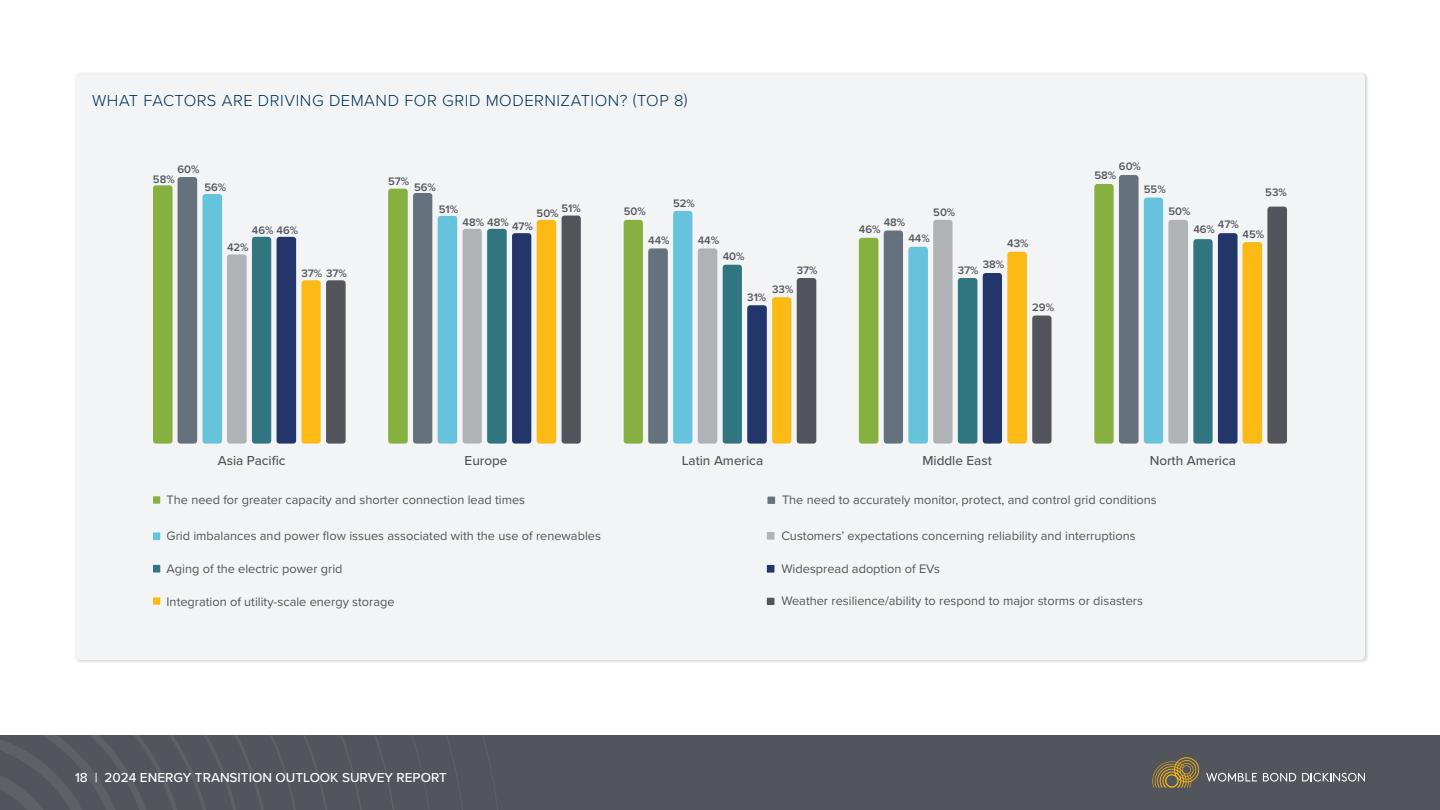
<style>
.page{position:relative;width:1440px;height:810px;background:#fff}
.page>*{position:absolute;margin:0;border:0;box-sizing:border-box;transform-origin:0 0}
.t1{font:300 16.5px "Proxima Nova";letter-spacing:.03em;color:#003056}
.t2{font:500 13.5px "Proxima Nova";color:#53555d}
.t3{font:500 13.5px "Proxima Nova";color:#fff}
.t4{font:12.75px "Proxima Nova";color:#53555d}
.t5{font:600 11.25px "Proxima Nova";color:#53555d}
</style>
<div class="page">
<div style="left:0;top:735px;width:1440px;height:75px;background:#53555c"></div>
<svg style="left:0;top:735px;width:394px;height:75px"></svg>
<svg style="left:1152px;top:757px;width:47px;height:31px"></svg>
<svg style="left:1263px;top:773px;width:33px;height:9px"></svg>
<svg style="left:1302px;top:773px;width:63px;height:9px"></svg>
<svg style="left:1206px;top:773px;width:51px;height:9px"></svg>
<div style="left:75px;top:73px;width:1290px;height:587px;background:#f3f4f5;border-radius:4px"></div>
<svg style="left:153px;top:184px;width:25px;height:260px;fill:#86b140"></svg>
<svg style="left:178px;top:175px;width:961px;height:269px"></svg>
<svg style="left:202px;top:194px;width:961px;height:250px"></svg>
<svg style="left:227px;top:220px;width:74px;height:224px;fill:#afb3b5"></svg>
<svg style="left:252px;top:229px;width:49px;height:215px;fill:#307681"></svg>
<svg style="left:277px;top:233px;width:24px;height:211px;fill:#22366c"></svg>
<svg style="left:301px;top:220px;width:25px;height:224px;fill:#fdba15"></svg>
<svg style="left:326px;top:207px;width:961px;height:237px"></svg>
<div style="left:153px;top:496px;width:7px;height:8px;background:#86b140"></div>
<div style="left:153px;top:532px;width:7px;height:8px;background:#67c2dc"></div>
<div style="left:153px;top:565px;width:7px;height:8px;background:#307681"></div>
<div style="left:153px;top:597px;width:7px;height:8px;background:#fdba15"></div>
<div style="left:767px;top:497px;width:8px;height:7px;background:#66717e"></div>
<div style="left:767px;top:532px;width:7px;height:8px;background:#afb3b5"></div>
<div style="left:767px;top:565px;width:7px;height:8px;background:#22366c"></div>
<div style="left:767px;top:598px;width:7px;height:7px;background:#53555d"></div>
<p class="t1" style="left:92px;top:88px;width:597px">WHAT FACTORS ARE DRIVING DEMAND FOR GRID MODERNIZATION? (TOP 8)</p>
<p class="t5" style="left:178px;top:161px;width:24px">60%</p>
<p class="t5" style="left:153px;top:170px;width:23px">58%</p>
<p class="t5" style="left:388px;top:173px;width:23px">57%</p>
<p class="t5" style="left:204px;top:178px;width:23px">56%</p>
<p class="t5" style="left:414px;top:179px;width:23px">56%</p>
<p class="t5" style="left:1119px;top:158px;width:24px">60%</p>
<p class="t5" style="left:1094px;top:167px;width:23px">58%</p>
<p class="t5" style="left:1144px;top:181px;width:23px">55%</p>
<p class="t5" style="left:1265px;top:184px;width:23px">53%</p>
<p class="t5" style="left:673px;top:195px;width:23px">52%</p>
<p class="t5" style="left:562px;top:200px;width:21px">51%</p>
<p class="t5" style="left:439px;top:201px;width:21px">51%</p>
<p class="t5" style="left:624px;top:202px;width:24px">50%</p>
<p class="t5" style="left:933px;top:204px;width:24px">50%</p>
<p class="t5" style="left:1168px;top:203px;width:24px">50%</p>
<p class="t5" style="left:537px;top:205px;width:24px">50%</p>
<p class="t5" style="left:884px;top:214px;width:23px">48%</p>
<p class="t5" style="left:463px;top:214px;width:48px">48% 48%</p>
<p class="t5" style="left:1218px;top:216px;width:22px">47%</p>
<p class="t5" style="left:277px;top:221px;width:23px">46%</p>
<p class="t5" style="left:512px;top:218px;width:22px">47%</p>
<p class="t5" style="left:1193px;top:221px;width:23px">46%</p>
<p class="t5" style="left:859px;top:221px;width:23px">46%</p>
<p class="t5" style="left:252px;top:222px;width:23px">46%</p>
<p class="t5" style="left:1243px;top:226px;width:23px">45%</p>
<p class="t5" style="left:908px;top:230px;width:23px">44%</p>
<p class="t5" style="left:648px;top:232px;width:23px">44%</p>
<p class="t5" style="left:698px;top:232px;width:23px">44%</p>
<p class="t5" style="left:1007px;top:235px;width:23px">43%</p>
<p class="t5" style="left:227px;top:239px;width:23px">42%</p>
<p class="t5" style="left:723px;top:248px;width:23px">40%</p>
<p class="t5" style="left:983px;top:256px;width:23px">38%</p>
<p class="t5" style="left:797px;top:262px;width:22px">37%</p>
<p class="t5" style="left:958px;top:262px;width:22px">37%</p>
<p class="t5" style="left:301px;top:265px;width:47px">37% 37%</p>
<p class="t5" style="left:772px;top:280px;width:23px">33%</p>
<p class="t5" style="left:747px;top:289px;width:21px">31%</p>
<p class="t5" style="left:1032px;top:299px;width:23px">29%</p>
<p class="t2" style="left:218px;top:451px;width:69px">Asia Pacific</p>
<p class="t2" style="left:465px;top:451px;width:44px">Europe</p>
<p class="t2" style="left:682px;top:451px;width:83px">Latin America</p>
<p class="t2" style="left:922px;top:451px;width:71px">Middle East</p>
<p class="t2" style="left:1150px;top:451px;width:88px">North America</p>
<p class="t4" style="left:167px;top:491px;width:360px">The need for greater capacity and shorter connection lead times</p>
<p class="t4" style="left:167px;top:526px;width:436px">Grid imbalances and power flow issues associated with the use of renewables</p>
<p class="t4" style="left:167px;top:560px;width:177px">Aging of the electric power grid</p>
<p class="t4" style="left:167px;top:592px;width:229px">Integration of utility-scale energy storage</p>
<p class="t4" style="left:782px;top:490px;width:376px">The need to accurately monitor, protect, and control grid conditions</p>
<p class="t4" style="left:781px;top:526px;width:356px">Customers’ expectations concerning reliability and interruptions</p>
<p class="t4" style="left:781px;top:559px;width:160px">Widespread adoption of EVs</p>
<p class="t4" style="left:781px;top:592px;width:363px">Weather resilience/ability to respond to major storms or disasters</p>
<p class="t3" style="left:75px;top:767px;width:373px">18 | 2024 ENERGY TRANSITION OUTLOOK SURVEY REPORT</p>
</div>
